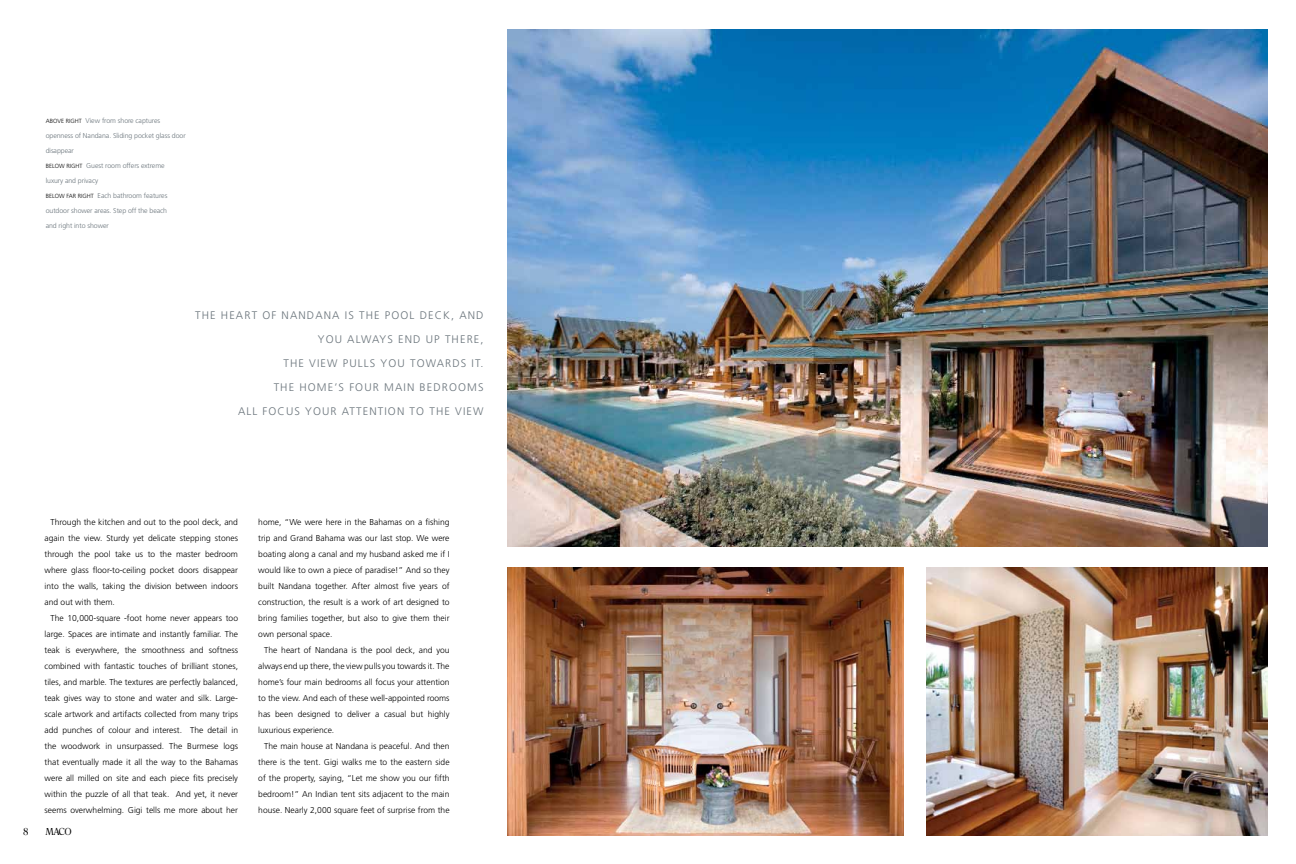
<style>
.page{position:relative;width:1296px;height:864px;background:#fff}
.page>*{position:absolute;margin:0;border:0;box-sizing:border-box;transform-origin:0 0}
.t1{font:300 11px "Frutiger";letter-spacing:.1em;color:#6a747b}
.t2{font:10px "OPTI Romana Roman";color:#000}
.t3{font:300 8.5px/16px "Frutiger";color:#000;text-align:justify}
.t4{font:300 7px/15px "Frutiger";letter-spacing:-.01em;color:#6a747b}
.s1{font-size:6px;color:#000}
</style>
<div class="page">
<img style="left:927px;top:568px;width:340px;height:267px">
<img style="left:507px;top:568px;width:397px;height:267px">
<img style="left:507px;top:29px;width:760px;height:517px">
<p class="t4" style="left:46px;top:113px;width:141px"><span class="s1">ABOVE RIGHT</span> View from shore captures openness of Nandana. Sliding pocket glass door disappear<br><span class="s1">BELOW RIGHT</span> Guest room offers extreme<br>luxury and privacy<br><span class="s1">BELOW FAR RIGHT</span> Each bathroom features outdoor shower areas. Step off the beach<br>and right into shower</p>
<p class="t1" style="left:195px;top:309px;width:34px">The heart</p>
<p class="t1" style="left:262px;top:309px;width:37px">of Nandana</p>
<p class="t1" style="left:345px;top:309px;width:22px">i s the</p>
<p class="t1" style="left:385px;top:309px;width:9px">poo</p>
<p class="t1" style="left:410px;top:309px;width:19px">l deck</p>
<p class="t1" style="left:451px;top:309px;width:18px">, and</p>
<p class="t1" style="left:318px;top:333px;width:9px">you</p>
<p class="t1" style="left:347px;top:333px;width:24px">alway</p>
<p class="t1" style="left:387px;top:333px;width:19px">s end</p>
<p class="t1" style="left:426px;top:333px;width:27px">up there</p>
<p class="t1" style="left:480px;top:333px;width:5px">,</p>
<p class="t1" style="left:283px;top:357px;width:8px">the</p>
<p class="t1" style="left:309px;top:357px;width:9px">view</p>
<p class="t1" style="left:343px;top:357px;width:47px">pu lls you</p>
<p class="t1" style="left:410px;top:357px;width:10px">toward</p>
<p class="t1" style="left:461px;top:357px;width:24px">s it .</p>
<p class="t1" style="left:274px;top:381px;width:35px">The home</p>
<p class="t1" style="left:334px;top:381px;width:24px">’s four</p>
<p class="t1" style="left:384px;top:381px;width:9px">main</p>
<p class="t1" style="left:420px;top:381px;width:9px">bedroom</p>
<p class="t1" style="left:478px;top:381px;width:7px">s</p>
<p class="t1" style="left:238px;top:405px;width:33px">all focu</p>
<p class="t1" style="left:294px;top:405px;width:20px">s your</p>
<p class="t1" style="left:342px;top:405px;width:8px">attention</p>
<p class="t1" style="left:410px;top:405px;width:28px">to the</p>
<p class="t1" style="left:455px;top:405px;width:9px">view</p>
<p class="t3" style="left:45px;top:514px;width:195px;text-indent:6px">Through the kitchen and out to the pool deck, and again the view. Sturdy yet delicate stepping stones through the pool take us to the master bedroom where glass floor-to-ceiling pocket doors disappear into the walls, taking the division between indoors and out with them.</p>
<p class="t3" style="left:45px;top:610px;width:195px;text-indent:6px">The 10,000-square -foot home never appears too large. Spaces are intimate and instantly familiar. The teak is everywhere, the smoothness and softness combined with fantastic touches of brilliant stones, tiles, and marble. The textures are perfectly balanced, teak gives way to stone and water and silk. Large&shy;scale artwork and artifacts collected from many trips add punches of colour and interest. The detail in the woodwork in unsurpassed. The Burmese logs that eventually made it all the way to the Bahamas were all milled on site and each piece fits precisely within the puzzle of all that teak. And yet, it never seems overwhelming. Gigi tells me more about her</p>
<p class="t2" style="left:23px;top:826px;width:7px">8</p>
<p class="t2" style="left:45px;top:826px;width:28px">MACO</p>
<p class="t3" style="left:258px;top:514px;width:193px">home, “We were here in the Bahamas on a fishing trip and Grand Bahama was our last stop. We were boating along a canal and my husband asked me if I would like to own a piece of paradise!” And so they built Nandana together. After almost five years of construction, the result is a work of art designed to bring families together, but also to give them their own personal space.</p>
<p class="t3" style="left:258px;top:642px;width:193px;text-indent:6px">The heart of Nandana is the pool deck, and you always end up there, the view pulls you towards it. The home’s four main bedrooms all focus your attention to the view. And each of these well-appointed rooms has been designed to deliver a casual but highly luxurious experience.</p>
<p class="t3" style="left:258px;top:738px;width:193px;text-indent:6px">The main house at Nandana is peaceful. And then there is the tent. Gigi walks me to the eastern side of the property, saying, “Let me show you our fifth bedroom!” An Indian tent sits adjacent to the main house. Nearly 2,000 square feet of surprise from the</p>
</div>
